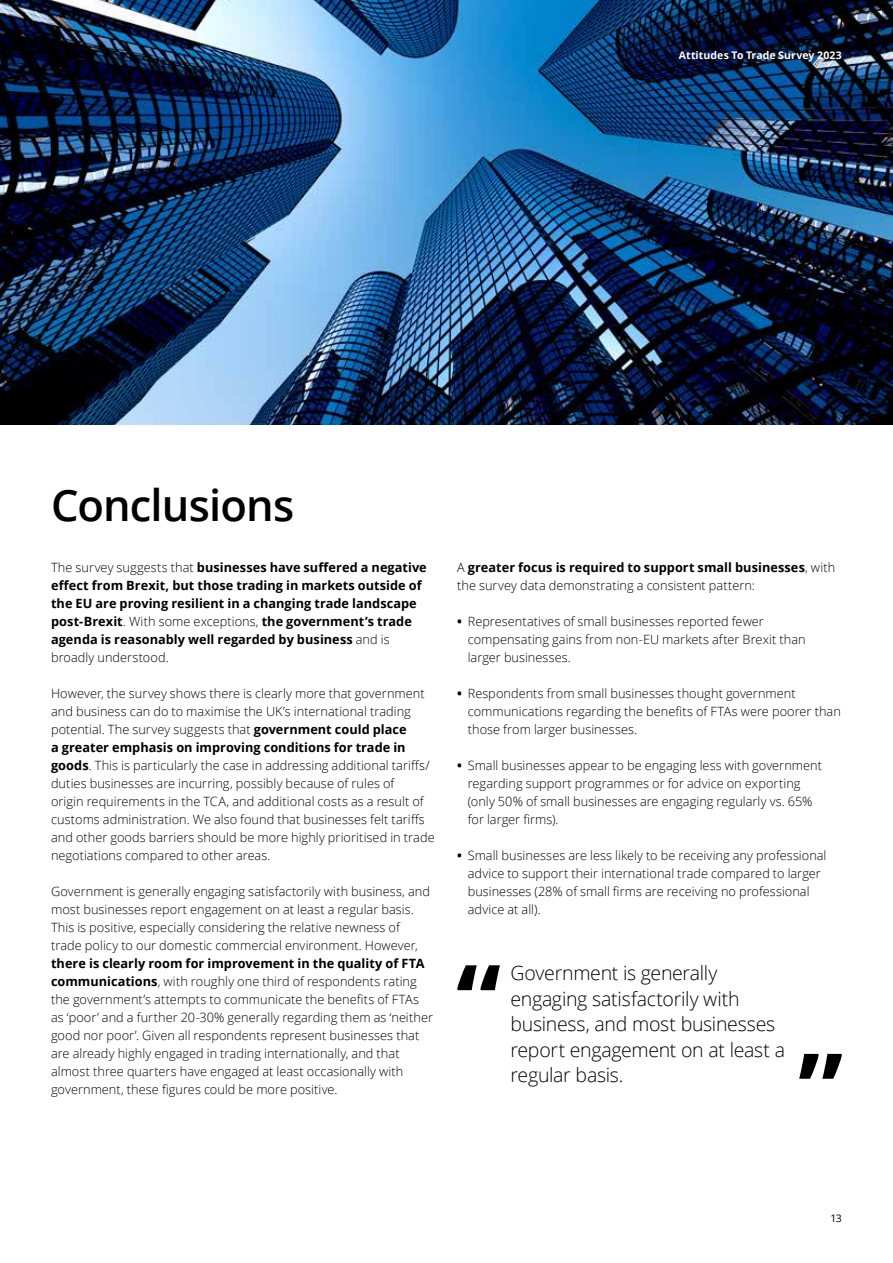
<style>
.page{position:relative;width:893px;height:1263px;background:#fff}
.page>*{position:absolute;margin:0;border:0;box-sizing:border-box;transform-origin:0 0}
.t1{font:600 43.5px "Open Sans";letter-spacing:-.02em;color:#000}
.t2{font:300 19.5px/25.5px "Open Sans";letter-spacing:-.015em;color:#000}
.t3{font:300 12.75px/18px "Open Sans";letter-spacing:.005em;color:#000}
.t4{font:700 12.75px/18px "Open Sans";letter-spacing:.005em;color:#000}
.t5{font:700 10.5px "Open Sans";letter-spacing:.01em;color:#fff}
.t6{font:10.5px "Open Sans";color:#000}
.s1{font-weight:300}
.s2{font-weight:700}
</style>
<div class="page">
<img style="left:0;top:0;width:893px;height:424px">
<svg style="left:457px;top:965px;width:43px;height:25px"></svg>
<svg style="left:799px;top:1054px;width:43px;height:25px"></svg>
<p class="t5" style="left:679px;top:48px;width:165px">Attitudes To Trade Survey 2023</p>
<h1 class="t1" style="left:51px;top:476px;width:245px">Conclusions</h1>
<p class="t4" style="left:51px;top:558px;width:377px"><span class="s1">The survey suggests that</span> businesses have suffered a negative effect from Brexit, but those trading in markets outside of the EU are proving resilient in a changing trade landscape post-Brexit<span class="s1">. With some exceptions,</span> the government’s trade agenda is reasonably well regarded by business <span class="s1">and is broadly understood.</span></p>
<p class="t3" style="left:51px;top:684px;width:385px">However, the survey shows there is clearly more that government and business can do to maximise the UK’s international trading potential. The survey suggests that <span class="s2">government could place<br>a greater emphasis on improving conditions for trade in goods</span>. This is particularly the case in addressing additional tariffs/ duties businesses are incurring, possibly because of rules of<br>origin requirements in the TCA, and additional costs as a result of customs administration. We also found that businesses felt tariffs and other goods barriers should be more highly prioritised in trade negotiations compared to other areas.</p>
<p class="t3" style="left:51px;top:882px;width:380px">Government is generally engaging satisfactorily with business, and most businesses report engagement on at least a regular basis.<br>This is positive, especially considering the relative newness of trade policy to our domestic commercial environment. However,</p>
<p class="t3" style="left:51px;top:954px;width:383px"><span class="s2">there is clearly room for improvement in the quality of FTA communications</span>, with roughly one third of respondents rating the government’s attempts to communicate the benefits of FTAs as ‘poor’ and a further 20-30% generally regarding them as ‘neither good nor poor’. Given all respondents represent businesses that are already highly engaged in trading internationally, and that almost three quarters have engaged at least occasionally with government, these figures could be more positive.</p>
<p class="t3" style="left:457px;top:558px;width:380px">A <span class="s2">greater focus is required to support small businesses</span>, with the survey data demonstrating a consistent pattern:</p>
<p class="t3" style="left:468px;top:612px;width:339px;text-indent:-11px"><span class="s2">•</span> Representatives of small businesses reported fewer compensating gains from non-EU markets after Brexit than larger businesses.</p>
<p class="t3" style="left:468px;top:684px;width:375px;text-indent:-11px"><span class="s2">•</span> Respondents from small businesses thought government communications regarding the benefits of FTAs were poorer than those from larger businesses.</p>
<p class="t3" style="left:468px;top:756px;width:356px;text-indent:-11px"><span class="s2">•</span> Small businesses appear to be engaging less with government regarding support programmes or for advice on exporting (only 50% of small businesses are engaging regularly vs. 65% for larger firms).</p>
<p class="t3" style="left:468px;top:846px;width:360px;text-indent:-11px"><span class="s2">•</span> Small businesses are less likely to be receiving any professional advice to support their international trade compared to larger businesses (28% of small firms are receiving no professional advice at all).</p>
<h2 class="t2" style="left:511px;top:960px;width:276px">Government is generally engaging satisfactorily with business, and most businesses report engagement on at least a regular basis.</h2>
<p class="t6" style="left:830px;top:1211px;width:13px">13</p>
</div>
